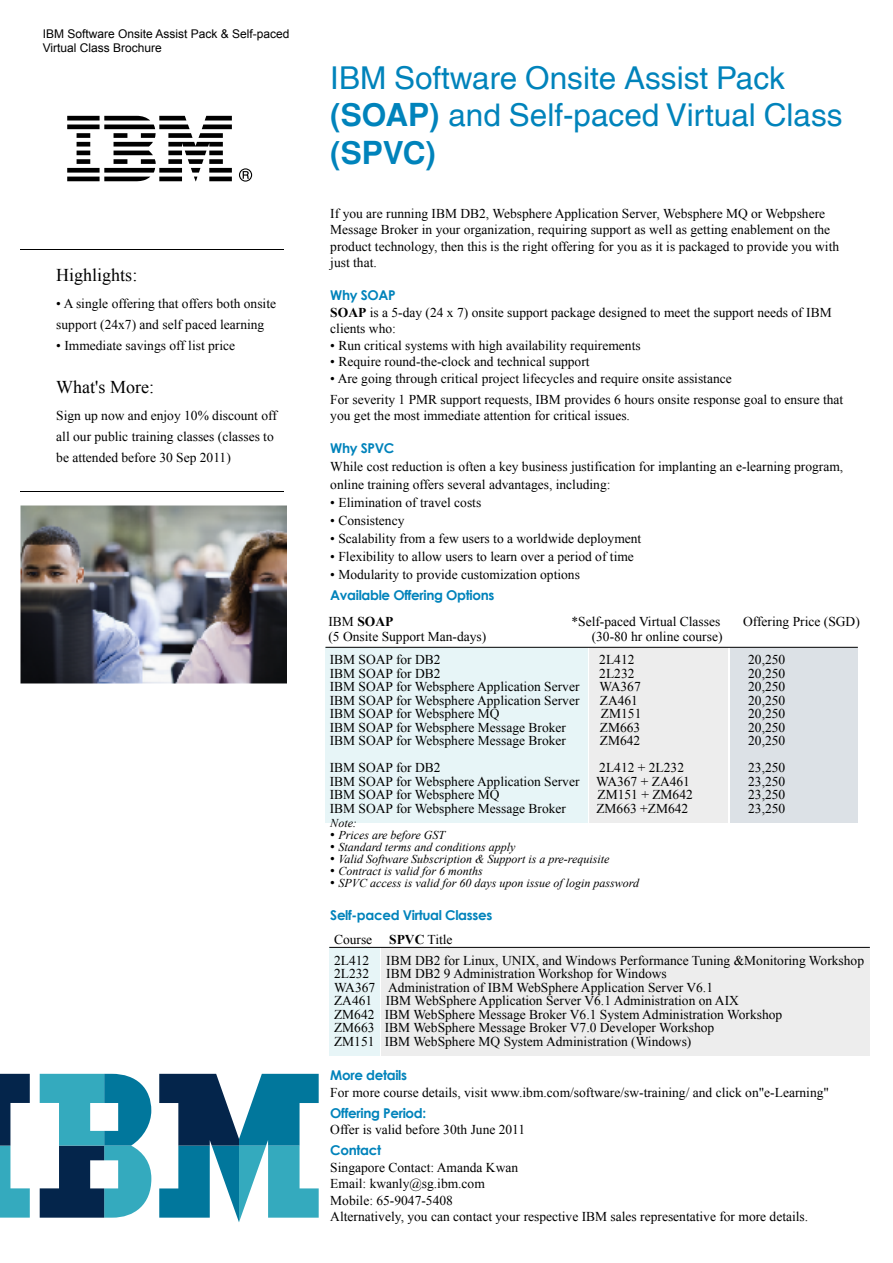
<style>
.page{position:relative;width:893px;height:1263px;background:#fff}
.page>*{position:absolute;margin:0;border:0;box-sizing:border-box;transform-origin:0 0}
.t1{font:31.5px/37.5px "IBM Helvetica 2004";color:#0083bb}
.t2{font:18px "Times New Roman";color:#000}
.t3{font:13.5px/13.5px "Times New Roman";color:#000}
.t4{font:700 13.5px "Century Gothic";letter-spacing:-.025em;color:#0083bb}
.t5{font:italic 12px "Times New Roman";color:#000}
.t6{font:12px/14.2px "Arial";color:#000}
.s1{font-weight:700}
.s2{font-style:normal;font-size:13.5px}
</style>
<div class="page">
<div style="left:325px;top:647px;width:263px;height:175px;background:#e7f5f7"></div>
<div style="left:730px;top:647px;width:128px;height:175px;background:#dce1e6"></div>
<div style="left:590px;top:647px;width:138px;height:175px;background:#ededed"></div>
<div style="left:329px;top:947px;width:50px;height:108px;background:#e7f5f7"></div>
<div style="left:381px;top:947px;width:489px;height:108px;background:#ededed"></div>
<hr style="left:20px;top:249px;width:264px;height:1px;background:#000">
<hr style="left:20px;top:491px;width:264px;height:1px;background:#000">
<svg style="left:0;top:1074px;width:30px;height:143px"></svg>
<svg style="left:159px;top:1074px;width:160px;height:148px"></svg>
<svg style="left:40px;top:1074px;width:111px;height:144px"></svg>
<img style="left:20px;top:505px;width:266px;height:179px">
<hr style="left:329px;top:947px;width:541px;height:1px;background:#000">
<hr style="left:325px;top:647px;width:533px;height:1px;background:#000">
<p class="t6" style="left:43px;top:26px;width:248px">IBM Software Onsite Assist Pack &amp; Self-paced<br>Virtual Class Brochure</p>
<h2 class="t2" style="left:56px;top:263px;width:83px">Highlights:</h2>
<p class="t3" style="left:56px;top:293px;width:221px;line-height:21px">• A single offering that offers both onsite support (24x7) and self paced learning</p>
<p class="t3" style="left:56px;top:339px;width:180px">• Immediate savings off list price</p>
<h2 class="t2" style="left:56px;top:375px;width:99px">What's More:</h2>
<p class="t3" style="left:56px;top:405px;width:222px;line-height:21px">Sign up now and enjoy 10% discount off all our public training classes (classes to be attended before 30 Sep 2011)</p>
<h1 class="t1" style="left:330px;top:60px;width:514px">IBM Software Onsite Assist Pack <span class="s1">(SOAP)</span> and Self-paced Virtual Class <span class="s1">(SPVC)</span></h1>
<p class="t3" style="left:330px;top:205px;width:510px;line-height:16.5px">If you are running IBM DB2, Websphere Application Server, Websphere MQ or Webpshere Message Broker in your organization, requiring support as well as getting enablement on the product technology, then this is the right offering for you as it is packaged to provide you with just that.</p>
<p class="t4" style="left:330px;top:285px;width:67px">Why SOAP</p>
<p class="t3" style="left:330px;top:304px;width:503px;line-height:16.5px"><span class="s1">SOAP</span> is a 5-day (24 x 7) onsite support package designed to meet the support needs of IBM clients who:</p>
<p class="t3" style="left:330px;top:338px;width:312px">• Run critical systems with high availability requirements</p>
<p class="t3" style="left:330px;top:355px;width:261px">• Require round-the-clock and technical support</p>
<p class="t3" style="left:330px;top:368px;width:514px;line-height:21px">• Are going through critical project lifecycles and require onsite assistance<br>For severity 1 PMR support requests, IBM provides 6 hours onsite response goal to ensure that</p>
<p class="t3" style="left:330px;top:409px;width:301px">you get the most immediate attention for critical issues.</p>
<p class="t4" style="left:330px;top:438px;width:66px">Why SPVC</p>
<p class="t3" style="left:330px;top:458px;width:514px;line-height:18px">While cost reduction is often a key business justification for implanting an e-learning program, online training offers several advantages, including:</p>
<p class="t3" style="left:330px;top:496px;width:152px">• Elimination of travel costs</p>
<p class="t3" style="left:330px;top:514px;width:76px">• Consistency</p>
<p class="t3" style="left:330px;top:532px;width:313px">• Scalability from a few users to a worldwide deployment</p>
<p class="t3" style="left:330px;top:550px;width:305px">• Flexibility to allow users to learn over a period of time</p>
<p class="t3" style="left:330px;top:568px;width:251px">• Modularity to provide customization options</p>
<p class="t4" style="left:330px;top:585px;width:166px">Available Offering Options</p>
<p class="t3" style="left:328px;top:613px;width:159px;line-height:15px">IBM <span class="s1">SOAP<br></span>(5 Onsite Support Man-days)</p>
<p class="t3" style="left:571px;top:613px;width:153px;line-height:15px;text-align:right">*Self-paced Virtual Classes (30-80 hr online course)</p>
<p class="t3" style="left:743px;top:614px;width:118px">Offering Price (SGD)</p>
<p class="t3" style="left:330px;top:653px;width:112px">IBM SOAP for DB2</p>
<p class="t3" style="left:599px;top:653px;width:37px">2L412</p>
<p class="t3" style="left:330px;top:666px;width:112px">IBM SOAP for DB2</p>
<p class="t3" style="left:599px;top:666px;width:37px">2L232</p>
<p class="t3" style="left:330px;top:680px;width:251px">IBM SOAP for Websphere Application Server</p>
<p class="t3" style="left:599px;top:680px;width:43px">WA367</p>
<p class="t3" style="left:330px;top:693px;width:251px">IBM SOAP for Websphere Application Server</p>
<p class="t3" style="left:600px;top:693px;width:40px">ZA461</p>
<p class="t3" style="left:330px;top:707px;width:171px">IBM SOAP for Websphere MQ</p>
<p class="t3" style="left:601px;top:707px;width:42px">ZM151</p>
<p class="t3" style="left:330px;top:720px;width:238px">IBM SOAP for Websphere Message Broker</p>
<p class="t3" style="left:600px;top:720px;width:42px">ZM663</p>
<p class="t3" style="left:330px;top:734px;width:238px">IBM SOAP for Websphere Message Broker</p>
<p class="t3" style="left:600px;top:734px;width:42px">ZM642</p>
<p class="t3" style="left:330px;top:761px;width:112px">IBM SOAP for DB2</p>
<p class="t3" style="left:330px;top:761px;width:362px;text-indent:270px">2L412 + 2L232<br>IBM SOAP for Websphere Application Server WA367 + ZA461<br>IBM SOAP for Websphere MQ</p>
<p class="t3" style="left:597px;top:788px;width:97px">ZM151 + ZM642</p>
<p class="t3" style="left:330px;top:801px;width:238px">IBM SOAP for Websphere Message Broker</p>
<p class="t3" style="left:596px;top:801px;width:93px">ZM663 +ZM642</p>
<p class="t5" style="left:330px;top:814px;width:28px">Note:</p>
<p class="t5" style="left:330px;top:826px;width:116px"><span class="s2">•</span> Prices are before GST</p>
<p class="t5" style="left:330px;top:838px;width:186px"><span class="s2">•</span> Standard terms and conditions apply</p>
<p class="t5" style="left:330px;top:850px;width:281px"><span class="s2">•</span> Valid Software Subscription &amp; Support is a pre-requisite</p>
<p class="t5" style="left:330px;top:862px;width:154px"><span class="s2">•</span> Contract is valid for 6 months</p>
<p class="t5" style="left:330px;top:874px;width:310px"><span class="s2">•</span> SPVC access is valid for 60 days upon issue of login password</p>
<p class="t4" style="left:330px;top:905px;width:163px">Self-paced Virtual Classes</p>
<p class="t3" style="left:748px;top:653px;width:39px;text-align:justify">20,250<br>20,250<br>20,250<br>20,250<br>20,250<br>20,250<br>20,250</p>
<p class="t3" style="left:748px;top:761px;width:39px;text-align:justify">23,250<br>23,250<br>23,250<br>23,250</p>
<p class="t3" style="left:334px;top:932px;width:40px">Course</p>
<p class="t3" style="left:389px;top:932px;width:65px"><span class="s1">SPVC</span> Title</p>
<p class="t3" style="left:334px;top:953px;width:37px">2L412</p>
<p class="t3" style="left:386px;top:953px;width:479px">IBM DB2 for Linux, UNIX, and Windows Performance Tuning &amp;Monitoring Workshop</p>
<p class="t3" style="left:334px;top:967px;width:37px">2L232</p>
<p class="t3" style="left:334px;top:967px;width:450px;text-indent:52px">IBM DB2 9 Administration Workshop for Windows<br>WA367 Administration of IBM WebSphere Application Server V6.1<br>ZA461 IBM WebSphere Application Server V6.1 Administration on AIX ZM642 IBM WebSphere Message Broker V6.1 System Administration Workshop ZM663 IBM WebSphere Message Broker V7.0 Developer Workshop<br>ZM151 IBM WebSphere MQ System Administration (Windows)</p>
<p class="t4" style="left:330px;top:1065px;width:78px">More details</p>
<p class="t3" style="left:330px;top:1085px;width:500px">For more course details, visit www.ibm.com/software/sw-training/ and click on"e-Learning"</p>
<p class="t4" style="left:330px;top:1103px;width:97px">Offering Period:</p>
<p class="t3" style="left:330px;top:1123px;width:196px">Offer is valid before 30th June 2011</p>
<p class="t4" style="left:330px;top:1140px;width:52px">Contact</p>
<p class="t3" style="left:330px;top:1159px;width:479px;line-height:16.5px">Singapore Contact: Amanda Kwan<br>Email: kwanly@sg.ibm.com<br>Mobile: 65-9047-5408<br>Alternatively, you can contact your respective IBM sales representative for more details.</p>
</div>
